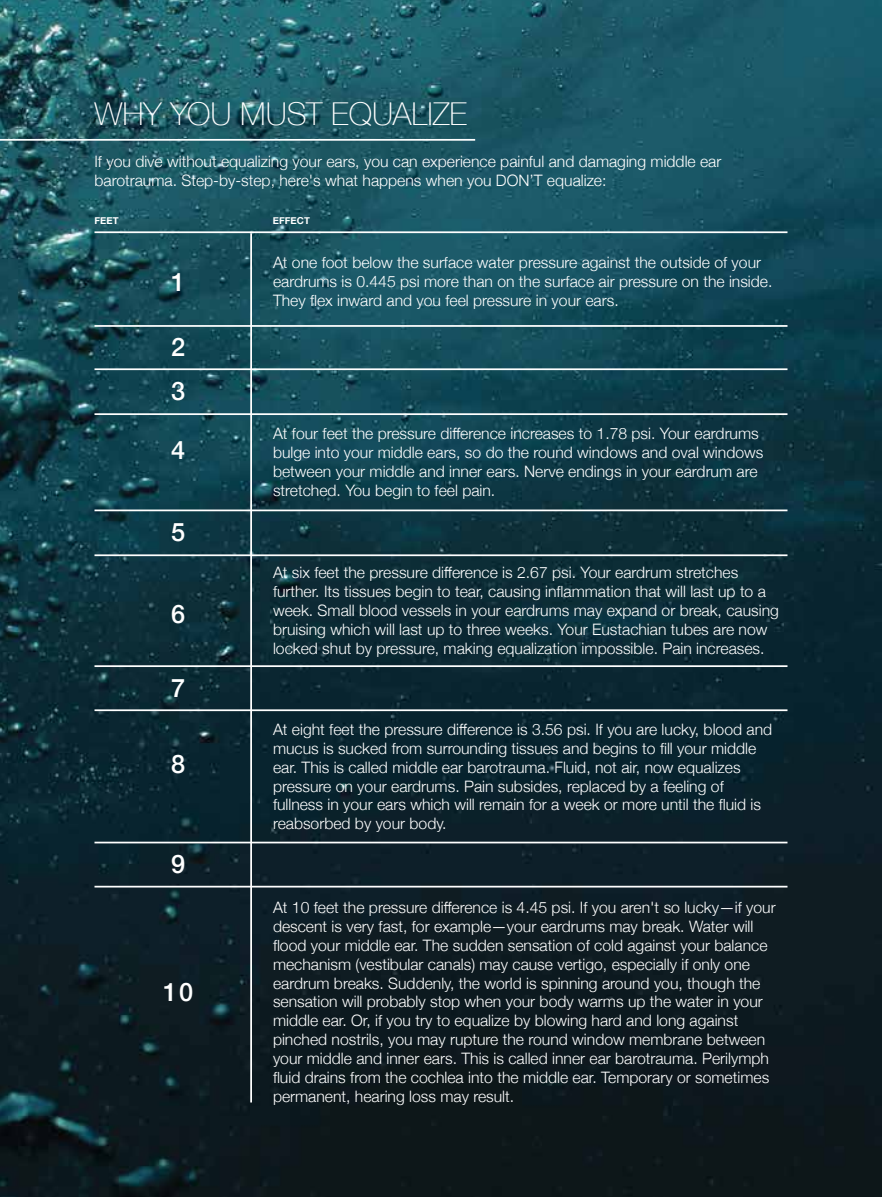
<style>
.page{position:relative;width:882px;height:1197px;background:#fff}
.page>*{position:absolute;margin:0;border:0;box-sizing:border-box;transform-origin:0 0}
.t1{font:100 31.5px "Helvetica Neue";color:#fff}
.t2{font:500 25.38px "Helvetica Neue";color:#fff}
.t3{font:300 15.75px/18.9px "Helvetica Neue";color:#fff}
.t4{font:700 9.62px "Helvetica Neue";color:#fff}
</style>
<div class="page">
<img style="left:0;top:0;width:882px;height:1197px">
<hr style="left:0;top:139px;width:475px;height:2px;background:#fff">
<hr style="left:94px;top:325px;width:694px;height:2px;background:#fff">
<hr style="left:94px;top:368px;width:694px;height:2px;background:#fff">
<hr style="left:94px;top:413px;width:694px;height:2px;background:#fff">
<hr style="left:94px;top:510px;width:694px;height:1px;background:#fff">
<hr style="left:94px;top:554px;width:694px;height:2px;background:#fff">
<hr style="left:94px;top:665px;width:694px;height:2px;background:#fff">
<hr style="left:94px;top:709px;width:694px;height:2px;background:#fff">
<hr style="left:94px;top:842px;width:694px;height:1px;background:#fff">
<hr style="left:94px;top:886px;width:694px;height:2px;background:#fff">
<hr style="left:94px;top:231px;width:694px;height:2px;background:#fff">
<hr style="left:250px;top:233px;width:2px;height:870px;background:#fff">
<h1 class="t1" style="left:94px;top:90px;width:372px">WHY YOU MUST EQUALIZE</h1>
<p class="t3" style="left:94px;top:152px;width:628px">If you dive without equalizing your ears, you can experience painful and damaging middle ear barotrauma. Step-by-step, here's what happens when you DON’T equalize:</p>
<p class="t4" style="left:94px;top:213px;width:26px">FEET</p>
<p class="t4" style="left:273px;top:213px;width:38px">EFFECT</p>
<h2 class="t2" style="left:171px;top:262px;width:16px">1</h2>
<h2 class="t2" style="left:171px;top:327px;width:16px">2</h2>
<h2 class="t2" style="left:171px;top:371px;width:16px">3</h2>
<h2 class="t2" style="left:171px;top:429px;width:16px">4</h2>
<h2 class="t2" style="left:171px;top:511px;width:16px">5</h2>
<h2 class="t2" style="left:171px;top:593px;width:16px">6</h2>
<h2 class="t2" style="left:171px;top:668px;width:16px">7</h2>
<h2 class="t2" style="left:171px;top:744px;width:16px">8</h2>
<h2 class="t2" style="left:171px;top:844px;width:16px">9</h2>
<h2 class="t2" style="left:163px;top:971px;width:32px">10</h2>
<p class="t3" style="left:273px;top:252px;width:501px">At one foot below the surface water pressure against the outside of your eardrums is 0.445 psi more than on the surface air pressure on the inside.<br>They flex inward and you feel pressure in your ears.</p>
<p class="t3" style="left:273px;top:423px;width:492px">At four feet the pressure difference increases to 1.78 psi. Your eardrums bulge into your middle ears, so do the round windows and oval windows between your middle and inner ears. Nerve endings in your eardrum are stretched. You begin to feel pain.</p>
<p class="t3" style="left:273px;top:562px;width:507px">At six feet the pressure difference is 2.67 psi. Your eardrum stretches further. Its tissues begin to tear, causing inflammation that will last up to a week. Small blood vessels in your eardrums may expand or break, causing bruising which will last up to three weeks. Your Eustachian tubes are now locked shut by pressure, making equalization impossible. Pain increases.</p>
<p class="t3" style="left:273px;top:719px;width:501px">At eight feet the pressure difference is 3.56 psi. If you are lucky, blood and mucus is sucked from surrounding tissues and begins to fill your middle ear. This is called middle ear barotrauma. Fluid, not air, now equalizes pressure on your eardrums. Pain subsides, replaced by a feeling of fullness in your ears which will remain for a week or more until the fluid is reabsorbed by your body.</p>
<p class="t3" style="left:273px;top:897px;width:504px">At 10 feet the pressure difference is 4.45 psi. If you aren't so lucky—if your descent is very fast, for example—your eardrums may break. Water will flood your middle ear. The sudden sensation of cold against your balance mechanism (vestibular canals) may cause vertigo, especially if only one eardrum breaks. Suddenly, the world is spinning around you, though the sensation will probably stop when your body warms up the water in your middle ear. Or, if you try to equalize by blowing hard and long against pinched nostrils, you may rupture the round window membrane between your middle and inner ears. This is called inner ear barotrauma. Perilymph fluid drains from the cochlea into the middle ear. Temporary or sometimes permanent, hearing loss may result.</p>
</div>
